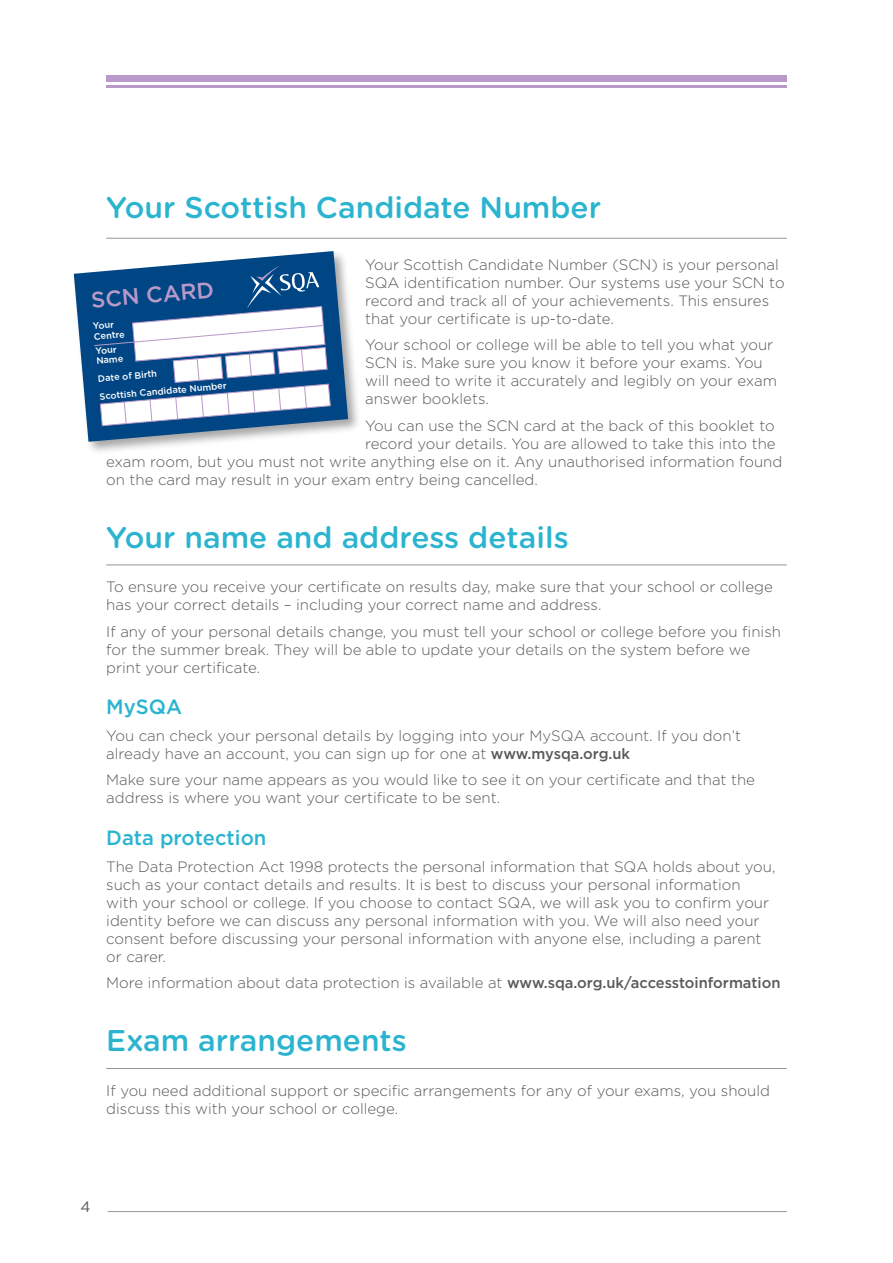
<style>
.page{position:relative;width:893px;height:1263px;background:#fff}
.page>*{position:absolute;margin:0;border:0;box-sizing:border-box;transform-origin:0 0}
.t1{font:500 30px "Gotham Rounded";color:#2bb4cf}
.t2{font:500 22.5px "Gotham";color:#b899c8}
.t3{font:500 20.7px "Gotham";color:#2bb4cf}
.t4{font:300 15px/18px "Gotham";color:#58595b}
.t5{font:15px "Gotham";color:#58595b}
.t6{font:500 9.15px/10.9px "Gotham";color:#fff}
.s1{font-weight:500}
</style>
<div class="page">
<div style="left:106px;top:76px;width:681px;height:6px;background:#b899c8"></div>
<hr style="left:106px;top:86px;width:681px;height:2px;background:#b899c8">
<hr style="left:106px;top:238px;width:681px;height:1px;background:#939598">
<hr style="left:106px;top:564px;width:681px;height:1px;background:#939598">
<hr style="left:106px;top:1068px;width:681px;height:1px;background:#939598">
<hr style="left:108px;top:1211px;width:679px;height:1px;background:#939598">
<div style="left:72px;top:249px;width:297px;height:214px;background:#231f20;opacity:.4"></div>
<svg style="left:74px;top:251px;width:274px;height:191px"></svg>
<svg style="left:94px;top:265px;width:237px;height:161px"></svg>
<h1 class="t1" style="left:106px;top:189px;width:496px">Your Scottish Candidate Number</h1>
<p class="t4" style="left:365px;top:255px;width:421px">Your Scottish Candidate Number (SCN) is your personal SQA identification number. Our systems use your SCN to record and track all of your achievements. This ensures that your certificate is up-to-date.</p>
<p class="t4" style="left:365px;top:336px;width:413px">Your school or college will be able to tell you what your SCN is. Make sure you know it before your exams. You will need to write it accurately and legibly on your exam answer booklets.</p>
<p class="t4" style="left:365px;top:416px;width:411px">You can use the SCN card at the back of this booklet to</p>
<p class="t4" style="left:365px;top:434px;width:412px">record your details. You are allowed to take this into the</p>
<p class="t4" style="left:106px;top:452px;width:677px">exam room, but you must not write anything else on it. Any unauthorised information found</p>
<p class="t4" style="left:106px;top:470px;width:433px">on the card may result in your exam entry being cancelled.</p>
<h1 class="t1" style="left:106px;top:519px;width:464px">Your name and address details</h1>
<p class="t4" style="left:106px;top:577px;width:668px">To ensure you receive your certificate on results day, make sure that your school or college has your correct details – including your correct name and address.</p>
<p class="t4" style="left:106px;top:622px;width:676px">If any of your personal details change, you must tell your school or college before you finish for the summer break. They will be able to update your details on the system before we print your certificate.</p>
<h3 class="t3" style="left:106px;top:695px;width:76px">MySQA</h3>
<p class="t4" style="left:106px;top:726px;width:636px">You can check your personal details by logging into your MySQA account. If you don’t already have an account, you can sign up for one at <span class="s1">www.mysqa.org.uk</span></p>
<p class="t4" style="left:106px;top:771px;width:650px">Make sure your name appears as you would like to see it on your certificate and that the address is where you want your certificate to be sent.</p>
<h3 class="t3" style="left:106px;top:826px;width:162px">Data protection</h3>
<p class="t4" style="left:106px;top:857px;width:671px">The Data Protection Act 1998 protects the personal information that SQA holds about you, such as your contact details and results. It is best to discuss your personal information with your school or college. If you choose to contact SQA, we will ask you to confirm your identity before we can discuss any personal information with you. We will also need your consent before discussing your personal information with anyone else, including a parent or carer.</p>
<p class="t4" style="left:106px;top:974px;width:676px">More information about data protection is available at <span class="s1">www.sqa.org.uk/accesstoinformation</span></p>
<h1 class="t1" style="left:106px;top:1022px;width:302px">Exam arrangements</h1>
<p class="t4" style="left:106px;top:1081px;width:665px">If you need additional support or specific arrangements for any of your exams, you should discuss this with your school or college.</p>
<h2 class="t2" style="left:90px;top:287px;width:125px;rotate:-5deg">SCN CAR D</h2>
<p class="t6" style="left:92px;top:320px;width:33px;rotate:-5deg">Your<br>Centre</p>
<p class="t6" style="left:95px;top:346px;width:29px;line-height:9.8px;rotate:-5deg">Your<br>Name</p>
<p class="t6" style="left:99px;top:391px;width:132px;rotate:-5deg">Scottish Candidate Number</p>
<p class="t6" style="left:97px;top:373px;width:61px;rotate:-5deg">Date of Birth</p>
<p class="t5" style="left:81px;top:1198px;width:12px">4</p>
</div>
